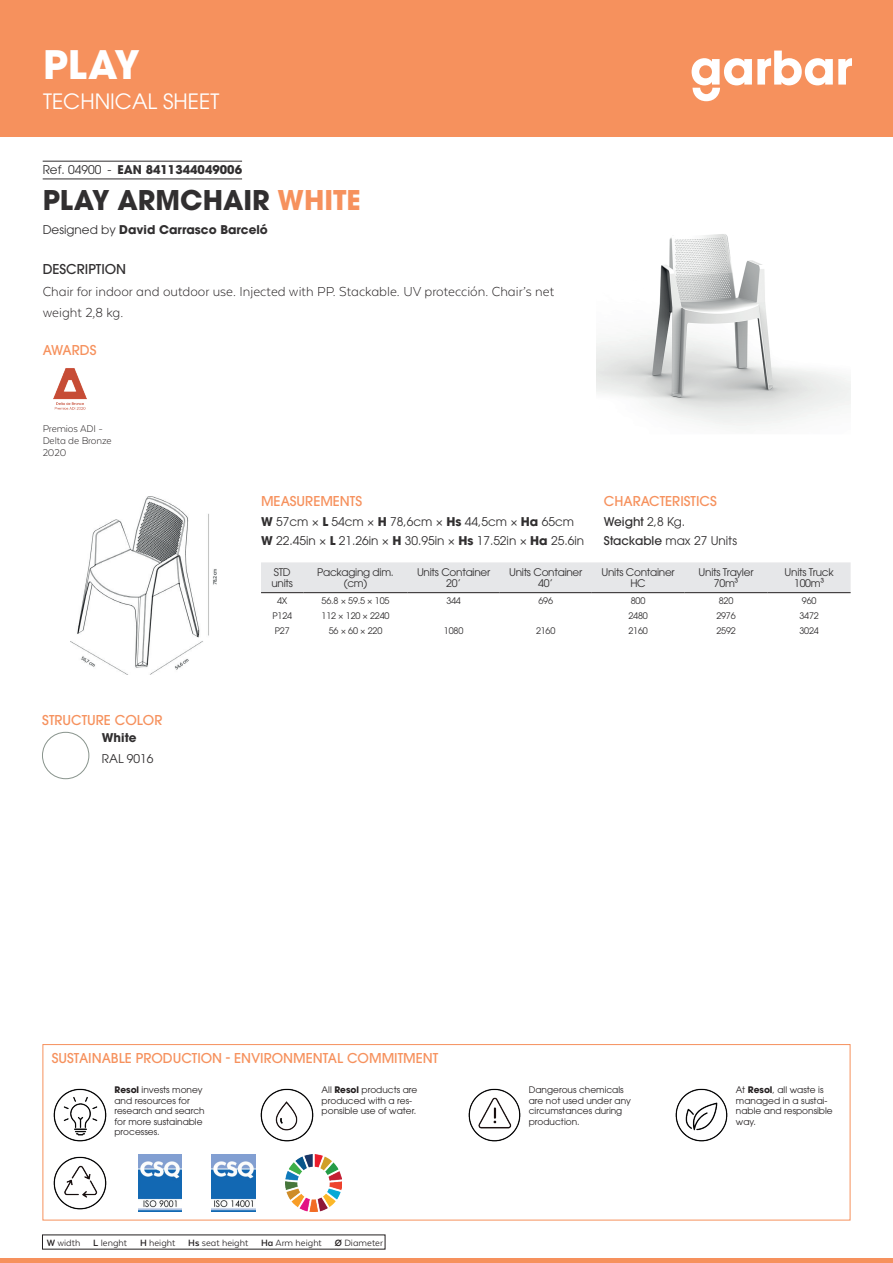
<style>
.page{position:relative;width:893px;height:1263px;background:#fff}
.page>*{position:absolute;margin:0;border:0;box-sizing:border-box;transform-origin:0 0}
.t1{font:700 39px "ITC Avant Garde Pro";color:#fff}
.t2{font:700 27px "ITC Avant Garde Pro";color:#312f30}
.t3{font:21px "ITC Avant Garde Pro";color:#fff}
.t4{font:300 15px/21.6px "Texta Alt";color:#231f20}
.t5{font:500 13.5px "ITC Avant Garde Pro";color:#f6915d}
.t6{font:500 13.5px "ITC Avant Garde Pro";color:#312f30}
.t7{font:12px/19.5px "ITC Avant Garde Pro";color:#312f30}
.t8{font:700 12px "ITC Avant Garde Pro";color:#312f30}
.t9{font:300 11.25px/12px "Texta Alt";letter-spacing:-.01em;color:#231f20}
.t10{font:10.5px/10.5px "ITC Avant Garde Pro";letter-spacing:-.025em;color:#312f30;text-align:center}
.t11{font:10.5px "Texta Alt";color:#231f20}
.t12{font:9px/10.5px "ITC Avant Garde Pro";color:#231f20}
.t13{font:9px "ITC Avant Garde Pro";letter-spacing:-.02em;color:#312f30}
.s1{font-weight:400}
.s2{color:#f6915d}
.s3{font-weight:700}
.s4{font-weight:500}
</style>
<div class="page">
<div style="left:0;top:0;width:893px;height:137px;background:#f6915d"></div>
<hr style="left:0;top:1259px;width:893px;height:4px;background:#f6915d">
<svg style="left:692px;top:51px;width:160px;height:50px"></svg>
<hr style="left:43px;top:161px;width:199px;height:1px;background:#312f30">
<hr style="left:43px;top:179px;width:199px;height:1px;background:#312f30">
<img style="left:53px;top:368px;width:34px;height:42px">
<img style="left:596px;top:234px;width:255px;height:192px">
<img style="left:42px;top:732px;width:47px;height:47px;border-radius:23px">
<div style="left:42px;top:732px;width:47px;height:47px;border:1px solid #89948d;border-radius:50%"></div>
<img style="left:71px;top:496px;width:145px;height:179px">
<div style="left:261px;top:562px;width:590px;height:30px;background:#e6e7e9"></div>
<hr style="left:261px;top:592px;width:42px;height:1px;background:#231f20">
<hr style="left:303px;top:592px;width:105px;height:1px;background:#231f20">
<hr style="left:408px;top:592px;width:92px;height:1px;background:#231f20">
<hr style="left:500px;top:592px;width:92px;height:1px;background:#231f20">
<hr style="left:592px;top:592px;width:92px;height:1px;background:#231f20">
<hr style="left:684px;top:592px;width:84px;height:1px;background:#231f20">
<hr style="left:768px;top:592px;width:83px;height:1px;background:#231f20">
<img style="left:53px;top:1088px;width:54px;height:54px">
<img style="left:260px;top:1088px;width:54px;height:54px">
<img style="left:468px;top:1088px;width:53px;height:54px">
<img style="left:675px;top:1088px;width:53px;height:54px">
<img style="left:53px;top:1156px;width:54px;height:54px">
<img style="left:138px;top:1155px;width:44px;height:56px">
<img style="left:212px;top:1155px;width:43px;height:56px">
<img style="left:285px;top:1155px;width:57px;height:56px">
<div style="left:43px;top:1044px;width:807px;height:176px;border:1px solid #f6915d"></div>
<h1 class="t1" style="left:43px;top:39px;width:98px">PLAY</h1>
<h3 class="t3" style="left:43px;top:88px;width:178px">TECHNICAL SHEET</h3>
<h3 class="t8" style="left:43px;top:162px;width:201px"><span class="s1">Ref. 04900 -</span> EAN 8411344049006</h3>
<h2 class="t2" style="left:43px;top:182px;width:320px">PLAY ARMCHAIR <span class="s2">WHITE</span></h2>
<h3 class="t8" style="left:43px;top:221px;width:227px"><span class="s1">Designed by</span> David Carrasco Barceló</h3>
<h3 class="t6" style="left:43px;top:260px;width:85px">DESCRIPTION</h3>
<h3 class="t4" style="left:43px;top:280px;width:513px">Chair for indoor and outdoor use. Injected with PP. Stackable. UV protección. Chair’s net weight 2,8 kg.</h3>
<h3 class="t5" style="left:43px;top:341px;width:55px">AWARDS</h3>
<p class="t9" style="left:43px;top:423px;width:71px">Premios ADI -<br>Delta de Bronze<br>2020</p>
<h3 class="t5" style="left:42px;top:712px;width:122px">STRUCTURE COLOR</h3>
<h3 class="t8" style="left:102px;top:729px;width:36px">White</h3>
<h3 class="t7" style="left:102px;top:748px;width:53px">RAL 9016</h3>
<h3 class="t5" style="left:261px;top:493px;width:103px">MEASUREMENTS</h3>
<h3 class="t7" style="left:261px;top:512px;width:325px"><span class="s3">W</span> 57cm × <span class="s3">L</span> 54cm × <span class="s3">H</span> 78,6cm × <span class="s3">Hs</span> 44,5cm × <span class="s3">Ha</span> 65cm<br><span class="s3">W</span> 22.45in × <span class="s3">L</span> 21.26in × <span class="s3">H</span> 30.95in × <span class="s3">Hs</span> 17.52in × <span class="s3">Ha</span> 25.6in</h3>
<p class="t10" style="left:271px;top:567px;width:23px;text-align:left">STD units</p>
<p class="t10" style="left:317px;top:567px;width:78px">Packaging dim. (cm)</p>
<p class="t10" style="left:417px;top:567px;width:75px">Units Container<br>20’</p>
<p class="t10" style="left:509px;top:567px;width:75px">Units Container<br>40’</p>
<p class="t10" style="left:601px;top:567px;width:75px">Units Container<br>HC</p>
<p class="t10" style="left:699px;top:567px;width:56px">Units Trayler<br>70m³</p>
<p class="t10" style="left:785px;top:567px;width:51px">Units Truck<br>100m³</p>
<p class="t13" style="left:277px;top:595px;width:12px">4X</p>
<p class="t13" style="left:322px;top:595px;width:69px">56.8 × 59.5 × 105</p>
<p class="t13" style="left:446px;top:595px;width:16px">344</p>
<p class="t13" style="left:538px;top:595px;width:16px">696</p>
<p class="t13" style="left:631px;top:595px;width:16px">800</p>
<p class="t13" style="left:719px;top:595px;width:16px">820</p>
<p class="t13" style="left:802px;top:595px;width:16px">960</p>
<p class="t13" style="left:272px;top:610px;width:21px">P124</p>
<p class="t13" style="left:322px;top:610px;width:70px">112 × 120 × 2240</p>
<p class="t13" style="left:628px;top:610px;width:21px">2480</p>
<p class="t13" style="left:716px;top:610px;width:21px">2976</p>
<p class="t13" style="left:799px;top:610px;width:21px">3472</p>
<p class="t13" style="left:275px;top:625px;width:16px">P27</p>
<p class="t13" style="left:329px;top:625px;width:55px">56 × 60 × 220</p>
<p class="t13" style="left:444px;top:625px;width:21px">1080</p>
<p class="t13" style="left:536px;top:625px;width:21px">2160</p>
<p class="t13" style="left:628px;top:625px;width:21px">2160</p>
<p class="t13" style="left:716px;top:625px;width:21px">2592</p>
<p class="t13" style="left:799px;top:625px;width:21px">3024</p>
<h3 class="t5" style="left:604px;top:493px;width:114px">CHARACTERISTICS</h3>
<h3 class="t7" style="left:604px;top:512px;width:135px"><span class="s4">Weight</span> 2,8 Kg.<br><span class="s4">Stackable</span> max 27 Units</h3>
<h3 class="t5" style="left:52px;top:1050px;width:388px">SUSTAINABLE PRODUCTION - ENVIRONMENTAL COMMITMENT</h3>
<p class="t12" style="left:114px;top:1085px;width:92px"><span class="s3">Resol</span> invests money and resources for research and search for more sustainable processes.</p>
<p class="t12" style="left:322px;top:1085px;width:97px">All <span class="s3">Resol</span> products are produced with a res&shy;ponsible use of water.</p>
<p class="t12" style="left:529px;top:1085px;width:104px">Dangerous chemicals are not used under any circumstances during production.</p>
<p class="t12" style="left:736px;top:1085px;width:98px">At <span class="s3">Resol</span>, all waste is managed in a sustai&shy;nable and responsible way.</p>
<p class="t11" style="left:47px;top:1237px;width:338px"><span class="s3">W</span> width <span class="s3">L</span> lenght <span class="s3">H</span> height <span class="s3">Hs</span> seat height <span class="s3">Ha</span> Arm height <span class="s3">Ø</span> Diameter</p>
</div>
